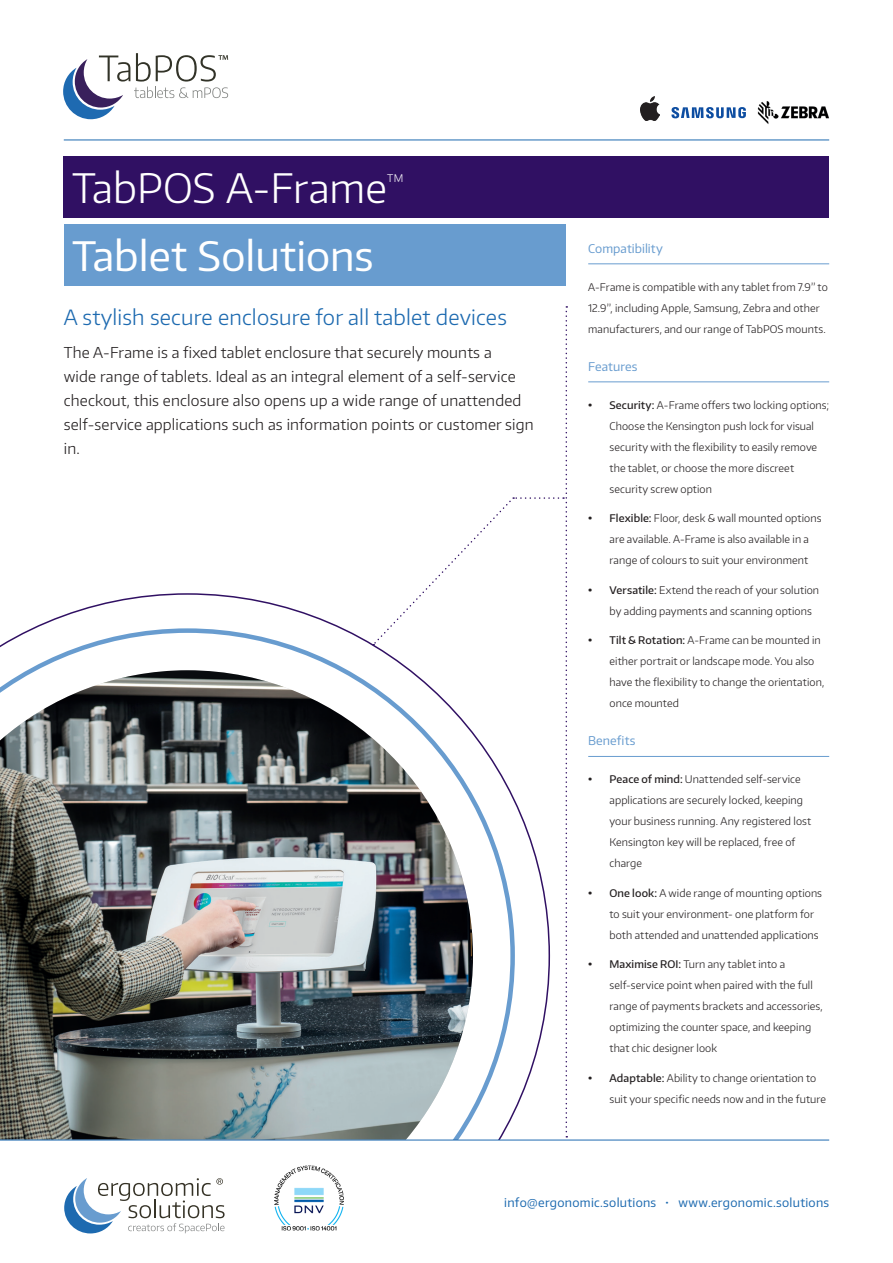
<style>
.page{position:relative;width:893px;height:1263px;background:#fff}
.page>*{position:absolute;margin:0;border:0;box-sizing:border-box;transform-origin:0 0}
.Secondary_H1{font:40.5px "Encode Sans";color:#fff}
.TabPOS_H1{font:300 40.5px "Encode Sans";color:#fff}
.t1{font:300 21px "Encode Sans";letter-spacing:.01em;color:#1d6ab0}
.Intro{font:300 15px/24px "Encode Sans";letter-spacing:.01em;color:#231f20}
.t2{font:12px "Encode Sans";letter-spacing:.025em;color:#1d6ab0}
.t3{font:12px "Encode Sans";letter-spacing:.005em;color:#689ccf}
.Body_Copy{font:300 10.5px/21px "Encode Sans";letter-spacing:.01em;color:#231f20}
.TabPOS_H1-2{font:300 10.5px "Encode Sans";color:#fff}
.s1{font-weight:900}
.s2{font-weight:500}
</style>
<div class="page">
<hr style="left:588px;top:263px;width:241px;height:1px;background:#689ccf">
<hr style="left:588px;top:381px;width:241px;height:1px;background:#689ccf">
<hr style="left:588px;top:756px;width:241px;height:1px;background:#689ccf">
<svg style="left:422px;top:306px;width:145px;height:831px"></svg>
<svg style="left:32px;top:593px;width:518px;height:547px"></svg>
<svg style="left:0;top:628px;width:515px;height:512px"></svg>
<img style="left:0;top:670px;width:473px;height:470px">
<div style="left:64px;top:156px;width:765px;height:62px;background:#301063"></div>
<div style="left:64px;top:224px;width:502px;height:62px;background:#689ccf"></div>
<img style="left:640px;top:97px;width:20px;height:23px">
<svg style="left:671px;top:107px;width:75px;height:11px"></svg>
<img style="left:758px;top:101px;width:71px;height:23px">
<svg style="left:63px;top:53px;width:165px;height:66px"></svg>
<hr style="left:64px;top:140px;width:765px;height:1px;background:#1d6ab0">
<hr style="left:0;top:1140px;width:829px;height:1px;background:#1d6ab0">
<svg style="left:64px;top:1178px;width:161px;height:55px"></svg>
<img style="left:274px;top:1165px;width:69px;height:65px">
<p class="TabPOS_H1" style="left:72px;top:162px;width:316px">TabPOS A-Frame</p>
<p class="TabPOS_H1-2" style="left:387px;top:171px;width:18px">TM</p>
<p class="Secondary_H1" style="left:72px;top:230px;width:303px">Tablet Solutions</p>
<h2 class="t1" style="left:64px;top:304px;width:445px">A stylish secure enclosure for all tablet devices</h2>
<p class="Intro" style="left:64px;top:340px;width:471px">The A-Frame is a fixed tablet enclosure that securely mounts a<br>wide range of tablets. Ideal as an integral element of a self-service checkout, this enclosure also opens up a wide range of unattended self-service applications such as information points or customer sign in.</p>
<h3 class="t3" style="left:588px;top:240px;width:76px">Compatibility</h3>
<p class="Body_Copy" style="left:588px;top:276px;width:241px">A-Frame is compatible with any tablet from 7.9” to<br>12.9”, including Apple, Samsung, Zebra and other manufacturers, and our range of TabPOS mounts.</p>
<h3 class="t3" style="left:588px;top:358px;width:51px">Features</h3>
<p class="Body_Copy" style="left:609px;top:394px;width:221px;text-indent:-21px"><span class="s1">•</span> <span class="s2">Security:</span> A-Frame offers two locking options; Choose the Kensington push lock for visual security with the flexibility to easily remove the tablet, or choose the more discreet security screw option</p>
<p class="Body_Copy" style="left:609px;top:508px;width:213px;text-indent:-21px"><span class="s1">•</span> <span class="s2">Flexible:</span> Floor, desk &amp; wall mounted options are available. A-Frame is also available in a range of colours to suit your environment</p>
<p class="Body_Copy" style="left:609px;top:579px;width:211px;text-indent:-21px"><span class="s1">•</span> <span class="s2">Versatile:</span> Extend the reach of your solution by adding payments and scanning options</p>
<p class="Body_Copy" style="left:609px;top:630px;width:216px;text-indent:-21px"><span class="s1">•</span> <span class="s2">Tilt &amp; Rotation:</span> A-Frame can be mounted in either portrait or landscape mode. You also have the flexibility to change the orientation, once mounted</p>
<h3 class="t3" style="left:588px;top:733px;width:49px">Benefits</h3>
<p class="Body_Copy" style="left:609px;top:769px;width:203px;text-indent:-21px"><span class="s1">•</span> <span class="s2">Peace of mind:</span> Unattended self-service applications are securely locked, keeping your business running. Any registered lost Kensington key will be replaced, free of charge</p>
<p class="Body_Copy" style="left:609px;top:882px;width:214px;text-indent:-21px"><span class="s1">•</span> <span class="s2">One look:</span> A wide range of mounting options to suit your environment- one platform for both attended and unattended applications</p>
<p class="Body_Copy" style="left:609px;top:954px;width:215px;text-indent:-21px"><span class="s1">•</span> <span class="s2">Maximise ROI:</span> Turn any tablet into a self-service point when paired with the full range of payments brackets and accessories, optimizing the counter space, and keeping that chic designer look</p>
<p class="Body_Copy" style="left:609px;top:1067px;width:218px;text-indent:-21px"><span class="s1">•</span> <span class="s2">Adaptable:</span> Ability to change orientation to suit your specific needs now and in the future</p>
<p class="t2" style="left:504px;top:1195px;width:327px">info@ergonomic.solutions • www.ergonomic.solutions</p>
</div>
